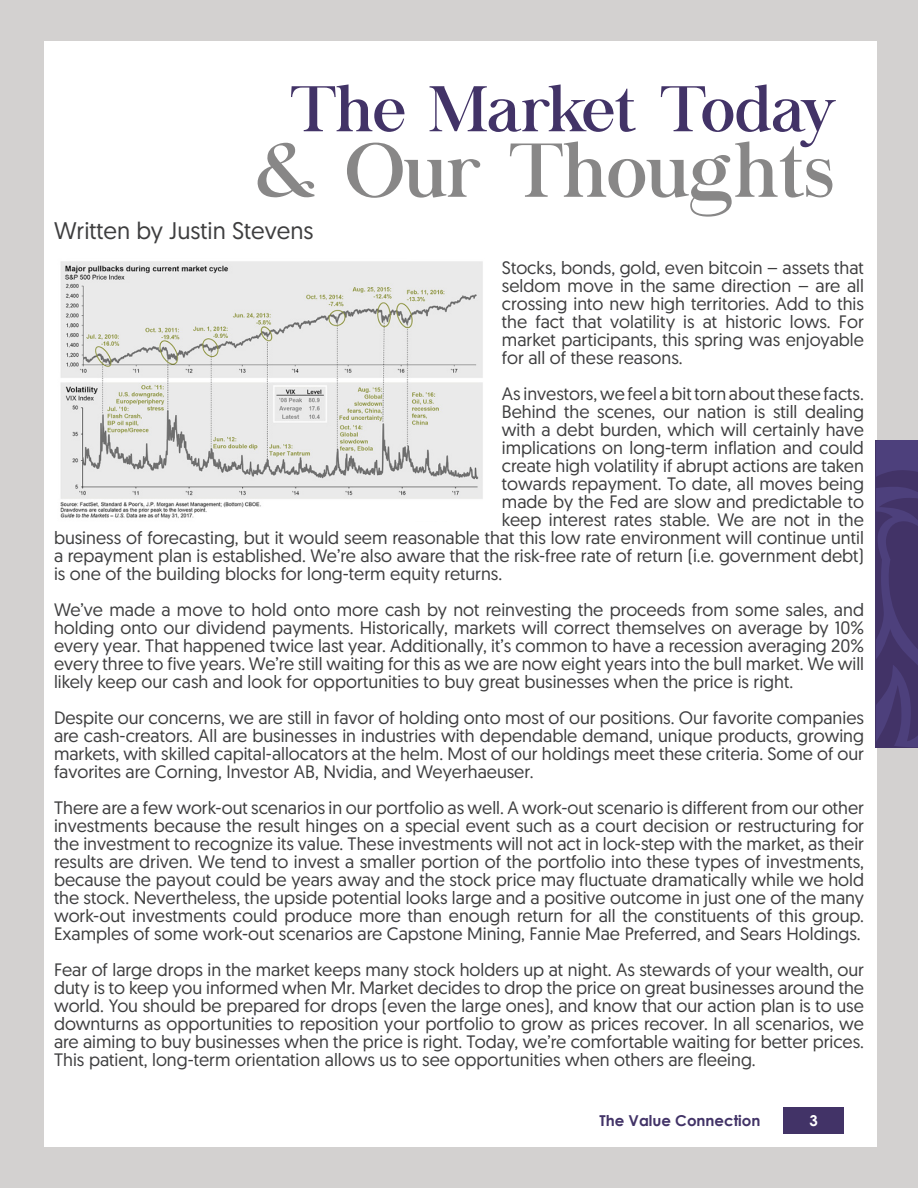
<style>
.page{position:relative;width:918px;height:1188px;background:#d3d1d0}
.page>*{position:absolute;margin:0;border:0;box-sizing:border-box;transform-origin:0 0}
.SUBTITLE{font:75px "Chapaza";color:#888787}
.SUBTITLE-2{font:63.3px "Chapaza";color:#423367}
.PARAGRAPH{font:24px "Geomanist";color:#3e3e3f}
.PARAGRAPH-2{font:18px/18px "Geomanist";color:#3e3e3f;text-align:justify}
.t1{font:700 15px "Century Gothic";color:#423367}
.t2{font:700 15px "Century Gothic";color:#fff}
</style>
<div class="page">
<div style="left:44px;top:41px;width:833px;height:1106px;background:#fff"></div>
<svg style="left:876px;top:440px;width:42px;height:308px"></svg>
<div style="left:784px;top:1107px;width:60px;height:27px;background:#423367"></div>
<svg style="left:877px;top:441px;width:41px;height:306px;background:#46386f"></svg>
<img style="left:60px;top:261px;width:423px;height:258px">
<p class="SUBTITLE-2" style="left:290px;top:72px;width:548px">The Market Today</p>
<p class="SUBTITLE" style="left:255px;top:127px;width:580px">&amp; Our Thoughts</p>
<p class="PARAGRAPH" style="left:54px;top:215px;width:261px">Written by Justin Stevens</p>
<p class="PARAGRAPH-2" style="left:502px;top:259px;width:364px">Stocks, bonds, gold, even bitcoin – assets that seldom move in the same direction – are all crossing into new high territories. Add to this the fact that volatility is at historic lows. For market participants, this spring was enjoyable for all of these reasons.</p>
<p class="PARAGRAPH-2" style="left:502px;top:385px;width:364px">As investors, we feel a bit torn about these facts.</p>
<p class="PARAGRAPH-2" style="left:502px;top:403px;width:364px">Behind the scenes, our nation is still dealing</p>
<p class="PARAGRAPH-2" style="left:502px;top:421px;width:364px">with a debt burden, which will certainly have</p>
<p class="PARAGRAPH-2" style="left:502px;top:439px;width:364px">implications on long-term inflation and could</p>
<p class="PARAGRAPH-2" style="left:502px;top:457px;width:364px">create high volatility if abrupt actions are taken</p>
<p class="PARAGRAPH-2" style="left:502px;top:475px;width:364px">towards repayment. To date, all moves being</p>
<p class="PARAGRAPH-2" style="left:502px;top:493px;width:364px">made by the Fed are slow and predictable to</p>
<p class="PARAGRAPH-2" style="left:502px;top:511px;width:364px">keep interest rates stable. We are not in the</p>
<p class="PARAGRAPH-2" style="left:54px;top:529px;width:811px">business of forecasting, but it would seem reasonable that this low rate environment will continue until</p>
<p class="PARAGRAPH-2" style="left:54px;top:547px;width:812px">a repayment plan is established. We’re also aware that the risk-free rate of return (i.e. government debt)</p>
<p class="PARAGRAPH-2" style="left:54px;top:565px;width:450px">is one of the building blocks for long-term equity returns.</p>
<p class="PARAGRAPH-2" style="left:54px;top:601px;width:812px">We’ve made a move to hold onto more cash by not reinvesting the proceeds from some sales, and holding onto our dividend payments. Historically, markets will correct themselves on average by 10% every year. That happened twice last year. Additionally, it’s common to have a recession averaging 20% every three to five years. We’re still waiting for this as we are now eight years into the bull market. We will likely keep our cash and look for opportunities to buy great businesses when the price is right.</p>
<p class="PARAGRAPH-2" style="left:54px;top:709px;width:812px">Despite our concerns, we are still in favor of holding onto most of our positions. Our favorite companies are cash-creators. All are businesses in industries with dependable demand, unique products, growing markets, with skilled capital-allocators at the helm. Most of our holdings meet these criteria. Some of our favorites are Corning, Investor AB, Nvidia, and Weyerhaeuser.</p>
<p class="PARAGRAPH-2" style="left:54px;top:799px;width:812px">There are a few work-out scenarios in our portfolio as well. A work-out scenario is different from our other investments because the result hinges on a special event such as a court decision or restructuring for the investment to recognize its value. These investments will not act in lock-step with the market, as their results are driven. We tend to invest a smaller portion of the portfolio into these types of investments, because the payout could be years away and the stock price may fluctuate dramatically while we hold the stock. Nevertheless, the upside potential looks large and a positive outcome in just one of the many work-out investments could produce more than enough return for all the constituents of this group.<br>Examples of some work-out scenarios are Capstone Mining, Fannie Mae Preferred, and Sears Holdings.</p>
<p class="PARAGRAPH-2" style="left:54px;top:961px;width:812px">Fear of large drops in the market keeps many stock holders up at night. As stewards of your wealth, our duty is to keep you informed when Mr. Market decides to drop the price on great businesses around the world. You should be prepared for drops (even the large ones), and know that our action plan is to use downturns as opportunities to reposition your portfolio to grow as prices recover. In all scenarios, we are aiming to buy businesses when the price is right. Today, we’re comfortable waiting for better prices.<br>This patient, long-term orientation allows us to see opportunities when others are fleeing.</p>
<p class="t1" style="left:599px;top:1110px;width:163px">The Value Connection</p>
<p class="t2" style="left:810px;top:1110px;width:10px">3</p>
</div>
